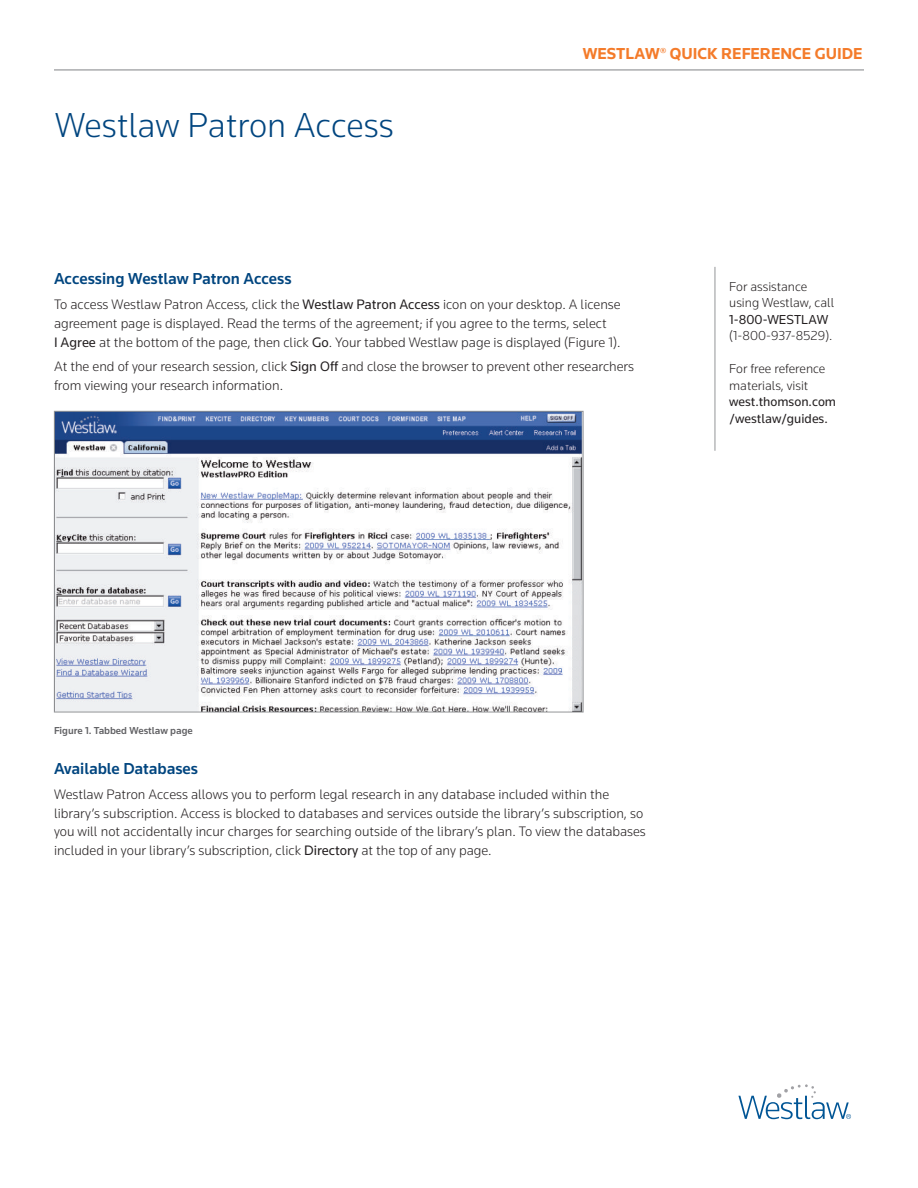
<style>
.page{position:relative;width:918px;height:1188px;background:#fff}
.page>*{position:absolute;margin:0;border:0;box-sizing:border-box;transform-origin:0 0}
.t1{font:300 36px "Knowledge";color:#01457f}
.t2{font:500 16.5px "Knowledge";color:#01457f}
.t3{font:700 16.5px "Knowledge";color:#f47b2a}
.t4{font:300 14.25px/18.8px "Knowledge";color:#231f20}
.t5{font:300 13.5px/16.5px "Knowledge";color:#231f20}
.t6{font:13.5px/16.5px "Knowledge";color:#231f20}
.t7{font:500 10.5px "Knowledge";color:#636366}
.s1{font-weight:400}
</style>
<div class="page">
<hr style="left:54px;top:70px;width:810px;height:1px;background:#808285">
<svg style="left:738px;top:1084px;width:113px;height:35px"></svg>
<img style="left:56px;top:413px;width:525px;height:297px">
<div style="left:54px;top:411px;width:529px;height:301px;border:1px solid #939598"></div>
<hr style="left:715px;top:267px;width:1px;height:184px;background:#939598">
<h1 class="t1" style="left:55px;top:110px;width:340px">Westlaw Patron Access</h1>
<p class="t3" style="left:583px;top:44px;width:281px">WESTLAW<sup>®</sup> QUICK REFERENCE GUIDE</p>
<p class="t2" style="left:54px;top:273px;width:239px">Accessing Westlaw Patron Access</p>
<p class="t4" style="left:54px;top:296px;width:568px">To access Westlaw Patron Access, click the <span class="s1">Westlaw Patron Access</span> icon on your desktop. A license agreement page is displayed. Read the terms of the agreement; if you agree to the terms, select<br><span class="s1">I Agree</span> at the bottom of the page, then click <span class="s1">Go</span>. Your tabbed Westlaw page is displayed (Figure 1).</p>
<p class="t4" style="left:54px;top:358px;width:582px">At the end of your research session, click <span class="s1">Sign Off</span> and close the browser to prevent other researchers from viewing your research information.</p>
<p class="t5" style="left:729px;top:279px;width:106px">For assistance using Westlaw, call</p>
<p class="t6" style="left:729px;top:312px;width:101px">1-800-WESTLAW</p>
<p class="t5" style="left:729px;top:328px;width:105px">(1-800-937-8529).</p>
<p class="t5" style="left:729px;top:361px;width:98px">For free reference materials, visit</p>
<p class="t6" style="left:729px;top:394px;width:108px">west.thomson.com /westlaw/guides.</p>
<p class="t7" style="left:54px;top:726px;width:140px">Figure 1. Tabbed Westlaw page</p>
<p class="t2" style="left:54px;top:763px;width:146px">Available Databases</p>
<p class="t4" style="left:54px;top:786px;width:593px">Westlaw Patron Access allows you to perform legal research in any database included within the library’s subscription. Access is blocked to databases and services outside the library’s subscription, so you will not accidentally incur charges for searching outside of the library’s plan. To view the databases included in your library’s subscription, click <span class="s1">Directory</span> at the top of any page.</p>
</div>
